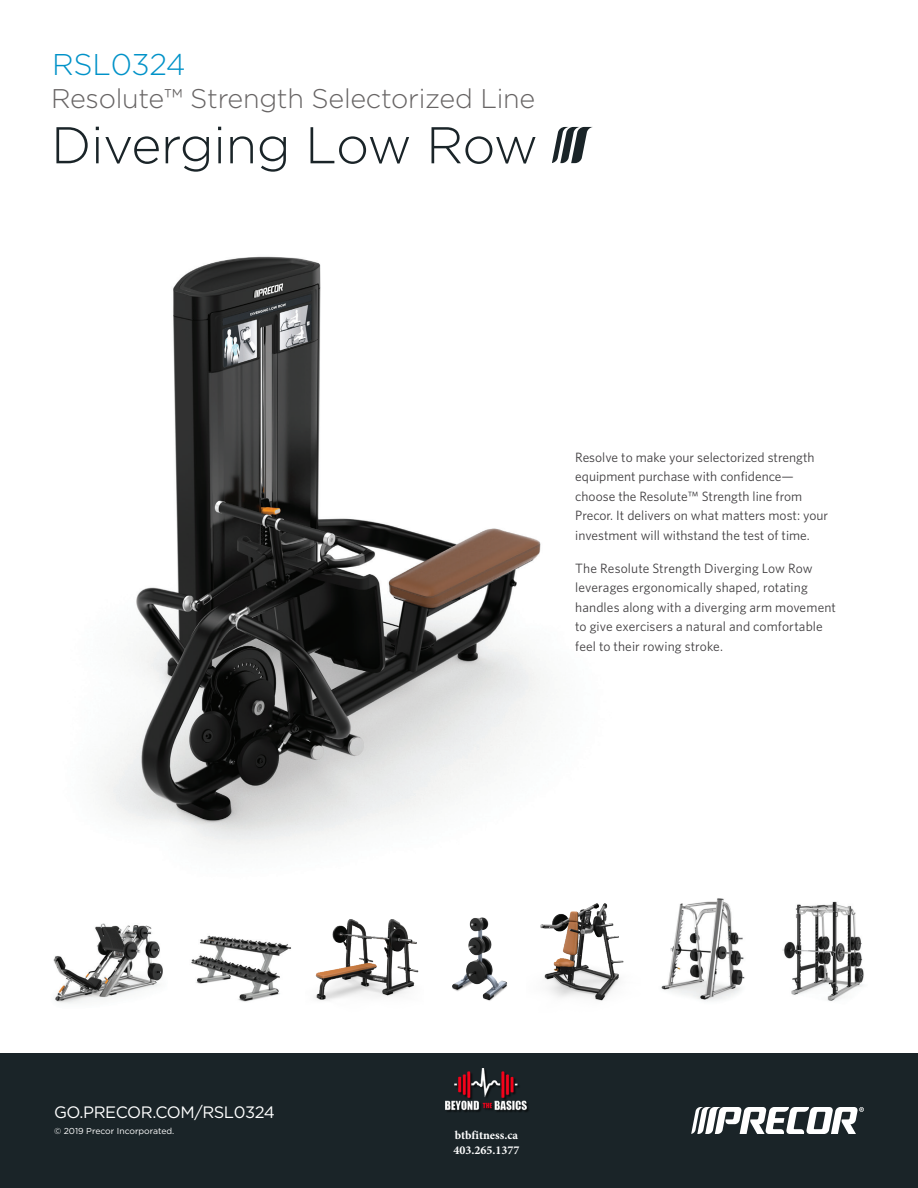
<style>
.page{position:relative;width:918px;height:1188px;background:#fff}
.page>*{position:absolute;margin:0;border:0;box-sizing:border-box;transform-origin:0 0}
.t1{font:300 51.6px "Gotham";letter-spacing:-.015em;color:#1a2428}
.t2{font:300 30px "Gotham";letter-spacing:-.01em;color:#0092c8}
.t3{font:300 27px "Gotham";letter-spacing:-.01em;color:#676464}
.t4{font:16.5px "Gotham";letter-spacing:-.025em;color:#fff}
.t5{font:13.5px/19.5px "Whitney";color:#413f41}
.t6{font:700 12px/14.4px "Minion Pro";color:#fff}
.t7{font:8.7px "Gotham";color:#fff}
</style>
<div class="page">
<img style="left:103px;top:256px;width:438px;height:590px">
<div style="left:0;top:1053px;width:918px;height:135px;background:#1a2428"></div>
<svg style="left:691px;top:1107px;width:173px;height:27px"></svg>
<img style="left:53px;top:923px;width:110px;height:81px">
<img style="left:782px;top:901px;width:82px;height:100px">
<img style="left:191px;top:935px;width:100px;height:67px">
<img style="left:315px;top:919px;width:104px;height:82px">
<img style="left:452px;top:917px;width:56px;height:84px">
<img style="left:540px;top:903px;width:84px;height:98px">
<img style="left:661px;top:898px;width:84px;height:103px">
<svg style="left:552px;top:127px;width:41px;height:36px"></svg>
<img style="left:446px;top:1068px;width:83px;height:44px">
<h2 class="t2" style="left:52px;top:45px;width:135px">RSL0324</h2>
<h3 class="t3" style="left:51px;top:81px;width:486px">Resolute™ Strength Selectorized Line</h3>
<h1 class="t1" style="left:51px;top:112px;width:488px">Diverging Low Row</h1>
<p class="t5" style="left:575px;top:447px;width:254px">Resolve to make your selectorized strength equipment purchase with confidence— choose the Resolute™ Strength line from Precor. It delivers on what matters most: your investment will withstand the test of time.</p>
<p class="t5" style="left:575px;top:558px;width:262px">The Resolute Strength Diverging Low Row leverages ergonomically shaped, rotating handles along with a diverging arm movement to give exercisers a natural and comfortable feel to their rowing stroke.</p>
<p class="t4" style="left:54px;top:1102px;width:222px">GO.PRECOR.COM/RSL0324</p>
<p class="t7" style="left:54px;top:1125px;width:122px">© 2019 Precor Incorporated.</p>
<p class="t6" style="left:453px;top:1128px;width:68px">btbfitness.ca<br>403.265.1377</p>
</div>
